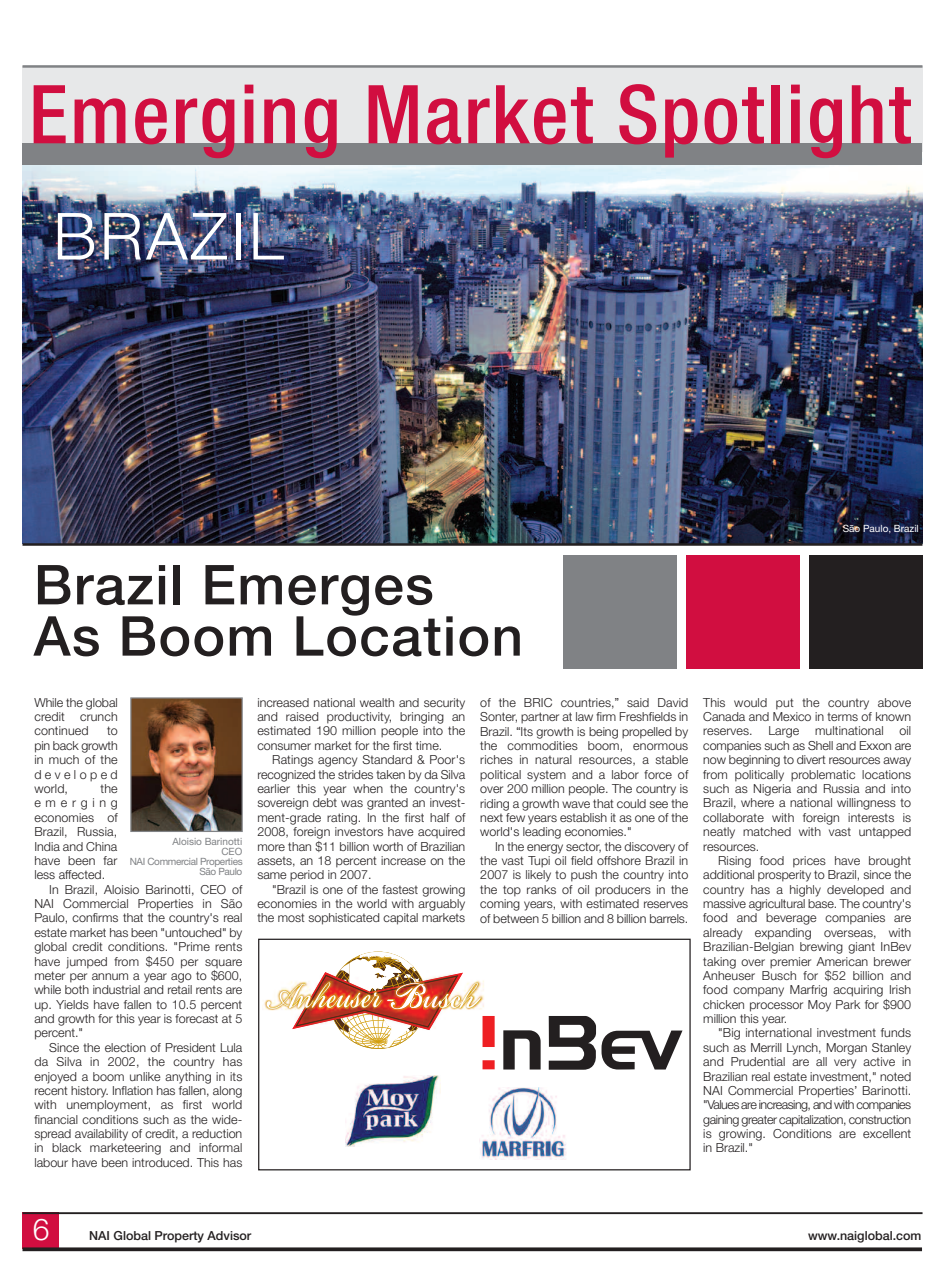
<style>
.page{position:relative;width:945px;height:1283px;background:#fff}
.page>*{position:absolute;margin:0;border:0;box-sizing:border-box;transform-origin:0 0}
.t1{font:500 condensed 81.25px "Helvetica Neue LT";letter-spacing:.025em;color:#d10e40}
.t2{font:300 65px "Helvetica Neue LT";letter-spacing:.05em;color:#fff}
.t3{font:500 55px/51.2px "Helvetica Neue LT";letter-spacing:.025em;color:#231f20}
.t4{font:300 30px "Helvetica Neue LT";color:#fff}
.t5{font:300 12.5px/14.4px "Helvetica Neue LT";color:#231f20;text-align:justify}
.t6{font:500 12.5px "Helvetica Neue LT";color:#231f20}
.t7{font:10px/10px "Helvetica Neue LT";letter-spacing:-.035em;color:#808285;text-align:right}
.t8{font:10px "Helvetica Neue LT";color:#fff}
.s1{font-family:"Arial Unicode MS";font-weight:400}
</style>
<div class="page">
<div style="left:22px;top:67px;width:901px;height:103px;background:#e7e8e9"></div>
<div style="left:563px;top:555px;width:113px;height:113px;background:#808285"></div>
<div style="left:809px;top:555px;width:113px;height:113px;background:#231f20"></div>
<div style="left:686px;top:555px;width:113px;height:113px;background:#d10e40"></div>
<img style="left:23px;top:170px;width:900px;height:373px">
<img style="left:23px;top:153px;width:900px;height:17px">
<div style="left:22px;top:143px;width:900px;height:21px;background:#808285"></div>
<hr style="left:22px;top:543px;width:900px;height:3px;background:#231f20">
<hr style="left:22px;top:65px;width:900px;height:3px;background:#808285">
<div style="left:258px;top:938px;width:433px;height:232px;border:1px solid #231f20"></div>
<img style="left:132px;top:699px;width:109px;height:131px">
<div style="left:130px;top:697px;width:113px;height:135px;border:1px solid #808285"></div>
<img style="left:346px;top:1075px;width:93px;height:71px">
<img style="left:480px;top:1087px;width:86px;height:72px">
<div style="left:23px;top:1212px;width:36px;height:37px;background:#d10e40"></div>
<svg style="left:22px;top:1247px;width:900px;height:4px;background:#3b3637"></svg>
<hr style="left:23px;top:1212px;width:900px;height:2px;background:#231f20">
<svg style="left:266px;top:951px;width:229px;height:118px"></svg>
<svg style="left:503px;top:1030px;width:38px;height:39px"></svg>
<svg style="left:549px;top:1016px;width:47px;height:53px"></svg>
<svg style="left:602px;top:1030px;width:81px;height:39px"></svg>
<h1 class="t1" style="left:29px;top:66px;width:884px">Emerging Market Spotlight</h1>
<h2 class="t2" style="left:53px;top:197px;width:232px">BRAZIL</h2>
<h3 class="t3" style="left:34px;top:558px;width:491px">Brazil Emerges<br>As Boom Location</h3>
<p class="t8" style="left:843px;top:522px;width:78px">São Paulo, Brazil</p>
<p class="t5" style="left:34px;top:695px;width:85px">While the global credit crunch continued</p>
<p class="t5" style="left:34px;top:723px;width:85px;text-indent:73px">to pin back growth in much of the developed world,</p>
<p class="t5" style="left:34px;top:781px;width:85px;text-indent:66px">the emerging economies of Brazil, Russia, India and China have been far less affected.</p>
<p class="t5" style="left:34px;top:881px;width:209px;text-indent:15px">In Brazil, Aloisio Barinotti, CEO of NAI Commercial Properties in São Paulo, confirms that the country's real estate market has been "untouched" by global credit conditions. "Prime rents have jumped from $450 per square meter per annum a year ago to $600, while both industrial and retail rents are up. Yields have fallen to 10.5 percent and growth for this year is forecast at 5 percent."</p>
<p class="t5" style="left:34px;top:1040px;width:209px;text-indent:15px">Since the election of President Lula da Silva in 2002, the country has enjoyed a boom unlike anything in its recent history. Inflation has fallen, along with unemployment, as first world financial conditions such as the wide&shy;spread availability of credit, a reduction in black marketeering and informal labour have been introduced. This has</p>
<p class="t7" style="left:130px;top:836px;width:114px">Aloisio Barinotti<br>CEO<br>NAI Commercial Properties<br>São Paulo</p>
<p class="t5" style="left:257px;top:695px;width:209px">increased national wealth and security and raised productivity, bringing an estimated 190 million people into the consumer market for the first time.</p>
<p class="t5" style="left:257px;top:752px;width:209px;text-indent:15px">Ratings agency Standard &amp; Poor's recognized the strides taken by da Silva earlier this year when the country's sovereign debt was granted an invest&shy;ment-grade rating. In the first half of 2008, foreign investors have acquired more than $11 billion worth of Brazilian assets, an 18 percent increase on the same period in 2007.</p>
<p class="t5" style="left:257px;top:881px;width:209px;text-indent:15px">"Brazil is one of the fastest growing economies in the world with arguably the most sophisticated capital markets</p>
<p class="t5" style="left:480px;top:695px;width:209px">of the BRIC countries,<span class="s1">”</span> said David Sonter, partner at law firm Freshfields in Brazil. <span class="s1">“</span>Its growth is being propelled by the commodities boom, enormous riches in natural resources, a stable political system and a labor force of over 200 million people. The country is riding a growth wave that could see the next few years establish it as one of the world's leading economies."</p>
<p class="t5" style="left:480px;top:838px;width:209px;text-indent:15px">In the energy sector, the discovery of the vast Tupi oil field offshore Brazil in 2007 is likely to push the country into the top ranks of oil producers in the coming years, with estimated reserves of between 5 billion and 8 billion barrels.</p>
<p class="t5" style="left:703px;top:695px;width:209px">This would put the country above Canada and Mexico in terms of known reserves.</p>
<p class="t5" style="left:703px;top:723px;width:209px;text-indent:196px">oil companies such as Shell and Exxon are now beginning to divert resources away from politically problematic locations such as Nigeria and Russia and into Brazil, where a national willingness to collaborate with foreign interests is neatly matched with vast untapped resources.</p>
<p class="t5" style="left:703px;top:853px;width:209px;text-indent:15px">Rising food prices have brought additional prosperity to Brazil, since the country has a highly developed and massive agricultural base. The country's food and beverage companies are already expanding overseas, with Brazilian-Belgian brewing giant InBev taking over premier American brewer Anheuser Busch for $52 billion and food company Marfrig acquiring Irish chicken processor Moy Park for $900 million this year.</p>
<p class="t5" style="left:703px;top:1025px;width:209px;text-indent:15px">"Big international investment funds such as Merrill Lynch, Morgan Stanley and Prudential are all very active in Brazilian real estate investment," noted NAI Commercial Properties<span class="s1">’</span> Barinotti. "Values are increasing, and with companies gaining greater capitalization, construction is growing. Conditions are excellent in Brazil."</p>
<p class="t5" style="left:768px;top:723px;width:33px">Large</p>
<p class="t5" style="left:815px;top:723px;width:70px">multinational</p>
<h3 class="t4" style="left:33px;top:1210px;width:18px">6</h3>
<p class="t6" style="left:89px;top:1227px;width:164px">NAI Global Property Advisor</p>
<p class="t6" style="left:808px;top:1227px;width:115px">www.naiglobal.com</p>
</div>
